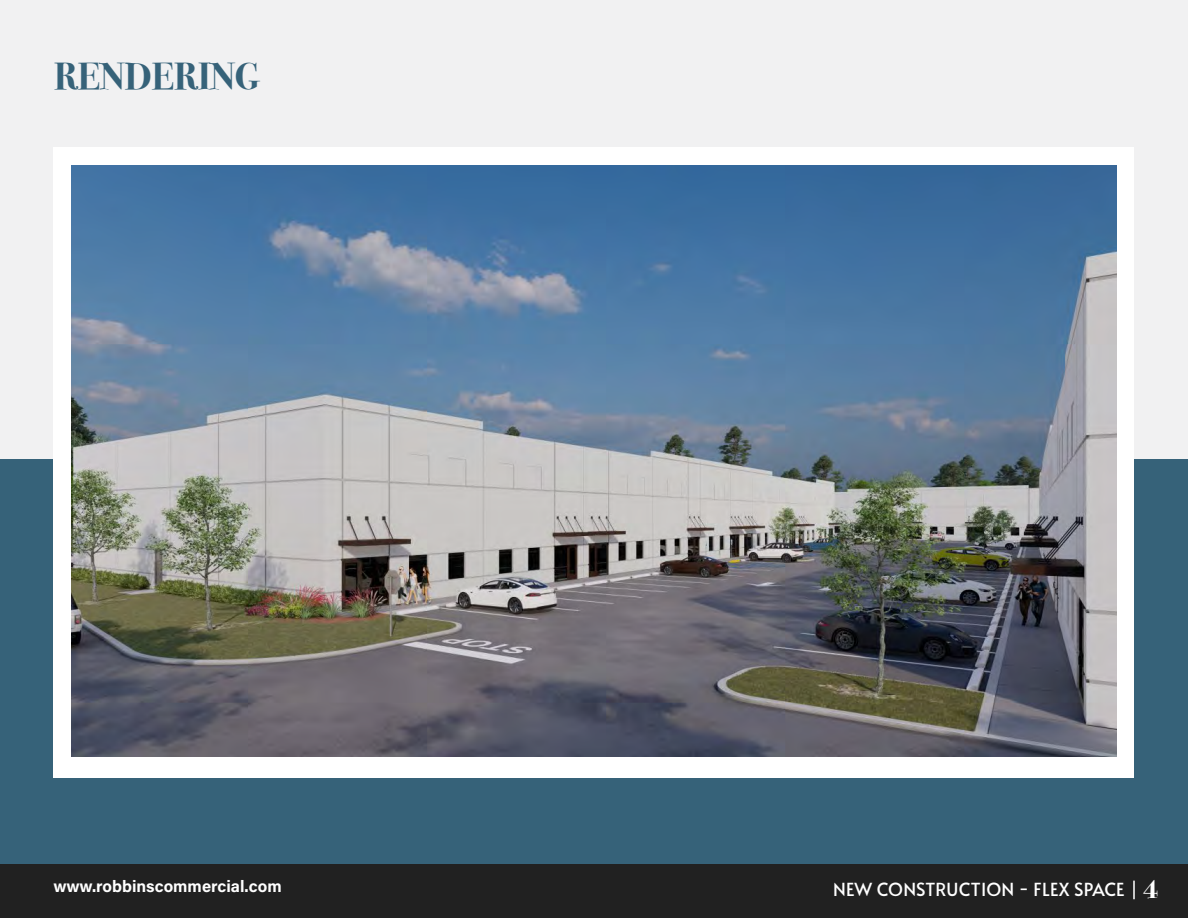
<style>
.page{position:relative;width:1188px;height:918px;background:#fff}
.page>*{position:absolute;margin:0;border:0;box-sizing:border-box;transform-origin:0 0}
.t1{font:37.5px "Bodoni Svty Two ITCTT Bold";color:#366279}
.t2{font:18px "Alata";letter-spacing:.01em;color:#fff}
.t3{font:16.5px "Acumin Variable Concept";color:#fff}
.s1{font-family:"Bodoni Svty Two ITCTT Bold";font-size:27px}
</style>
<div class="page">
<div style="left:0;top:0;width:1188px;height:679px;background:#f1f1f2"></div>
<div style="left:0;top:459px;width:1188px;height:459px;background:#366279"></div>
<div style="left:0;top:864px;width:1188px;height:54px;background:#212121"></div>
<svg style="left:1133px;top:881px;width:2px;height:18px"></svg>
<div style="left:53px;top:147px;width:1081px;height:631px;background:#fff"></div>
<img style="left:71px;top:166px;width:1046px;height:590px">
<h1 class="t1" style="left:54px;top:54px;width:207px">RENDERING</h1>
<p class="t3" style="left:53px;top:875px;width:230px">www.robbinscommercial.com</p>
<p class="t2" style="left:833px;top:874px;width:327px">NEW CONSTRUCTION - FLEX SPACE <span class="s1">4</span></p>
</div>
